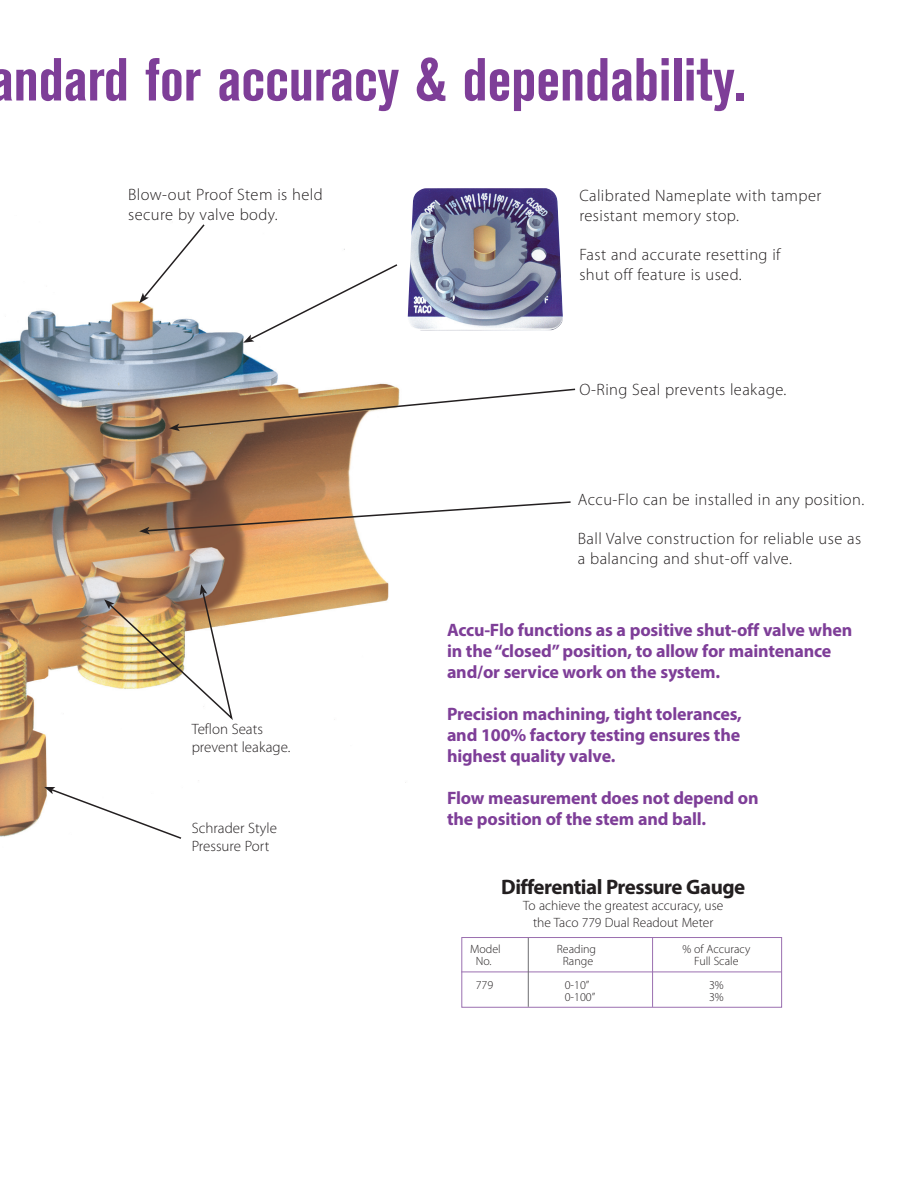
<style>
.page{position:relative;width:918px;height:1188px;background:#fff}
.page>*{position:absolute;margin:0;border:0;box-sizing:border-box;transform-origin:0 0}
.t1{font:700 condensed 60px "Akzidenz Grotesk BE";color:#7e3e98}
.t2{font:700 21px "Myriad Pro";letter-spacing:-.025em;color:#231f20}
.t3{font:700 18px/21px "Myriad Pro";letter-spacing:-.01em;color:#7e3e98}
.t4{font:300 16.5px/19.8px "Myriad Pro";letter-spacing:.025em;color:#231f20}
.t5{font:300 15px/18px "Myriad Pro";color:#231f20}
.t6{font:300 13.5px/16.5px "Myriad Pro";color:#231f20;text-align:center}
.t7{font:300 12px "Myriad Pro";color:#231f20}
</style>
<div class="page">
<img style="left:0;top:249px;width:408px;height:588px">
<img style="left:408px;top:188px;width:155px;height:142px">
<div style="left:461px;top:937px;width:321px;height:71px;background:#fff;border:1px solid #9b70b0"></div>
<hr style="left:461px;top:972px;width:320px;height:1px;background:#9b70b0">
<hr style="left:528px;top:938px;width:1px;height:69px;background:#6c6d70">
<hr style="left:652px;top:937px;width:1px;height:70px;background:#9b70b0">
<svg style="left:139px;top:224px;width:67px;height:79px"></svg>
<svg style="left:243px;top:263px;width:156px;height:80px"></svg>
<svg style="left:169px;top:388px;width:407px;height:43px"></svg>
<svg style="left:139px;top:500px;width:432px;height:34px"></svg>
<svg style="left:44px;top:787px;width:139px;height:52px"></svg>
<img style="left:104px;top:584px;width:130px;height:138px">
<h1 class="t1" style="left:-10px;top:45px;width:757px">andard for accuracy &amp; dependability.</h1>
<p class="t4" style="left:128px;top:184px;width:196px">Blow-out Proof Stem is held secure by valve body.</p>
<p class="t5" style="left:192px;top:720px;width:100px">Teflon Seats prevent leakage.</p>
<p class="t5" style="left:192px;top:819px;width:87px">Schrader Style<br>Pressure Port</p>
<p class="t4" style="left:579px;top:185px;width:243px">Calibrated Nameplate with tamper resistant memory stop.</p>
<p class="t4" style="left:579px;top:245px;width:203px">Fast and accurate resetting if shut off feature is used.</p>
<p class="t4" style="left:579px;top:379px;width:209px">O-Ring Seal prevents leakage.</p>
<p class="t4" style="left:578px;top:489px;width:288px">Accu-Flo can be installed in any position.</p>
<p class="t4" style="left:578px;top:529px;width:285px">Ball Valve construction for reliable use as a balancing and shut-off valve.</p>
<p class="t3" style="left:447px;top:619px;width:407px">Accu-Flo functions as a positive shut-off valve when in the “closed” position, to allow for maintenance and/or service work on the system.</p>
<p class="t3" style="left:447px;top:703px;width:296px;text-align:justify">Precision machining, tight tolerances, and 100% factory testing ensures the highest quality valve.</p>
<p class="t3" style="left:447px;top:787px;width:313px">Flow measurement does not depend on the position of the stem and ball.</p>
<p class="t2" style="left:501px;top:873px;width:246px">Differential Pressure Gauge</p>
<p class="t6" style="left:523px;top:898px;width:202px">To achieve the greatest accuracy, use the Taco 779 Dual Readout Meter</p>
<p class="t7" style="left:470px;top:942px;width:32px">Model</p>
<p class="t7" style="left:557px;top:942px;width:41px">Reading</p>
<p class="t7" style="left:682px;top:942px;width:69px">% of Accuracy</p>
<p class="t7" style="left:476px;top:954px;width:17px">No.</p>
<p class="t7" style="left:563px;top:954px;width:32px">Range</p>
<p class="t7" style="left:694px;top:954px;width:46px">Full Scale</p>
<p class="t7" style="left:476px;top:978px;width:19px">779</p>
<p class="t7" style="left:565px;top:978px;width:26px">0-10”</p>
<p class="t7" style="left:709px;top:978px;width:16px">3%</p>
<p class="t7" style="left:565px;top:990px;width:32px">0-100”</p>
<p class="t7" style="left:709px;top:990px;width:16px">3%</p>
</div>
